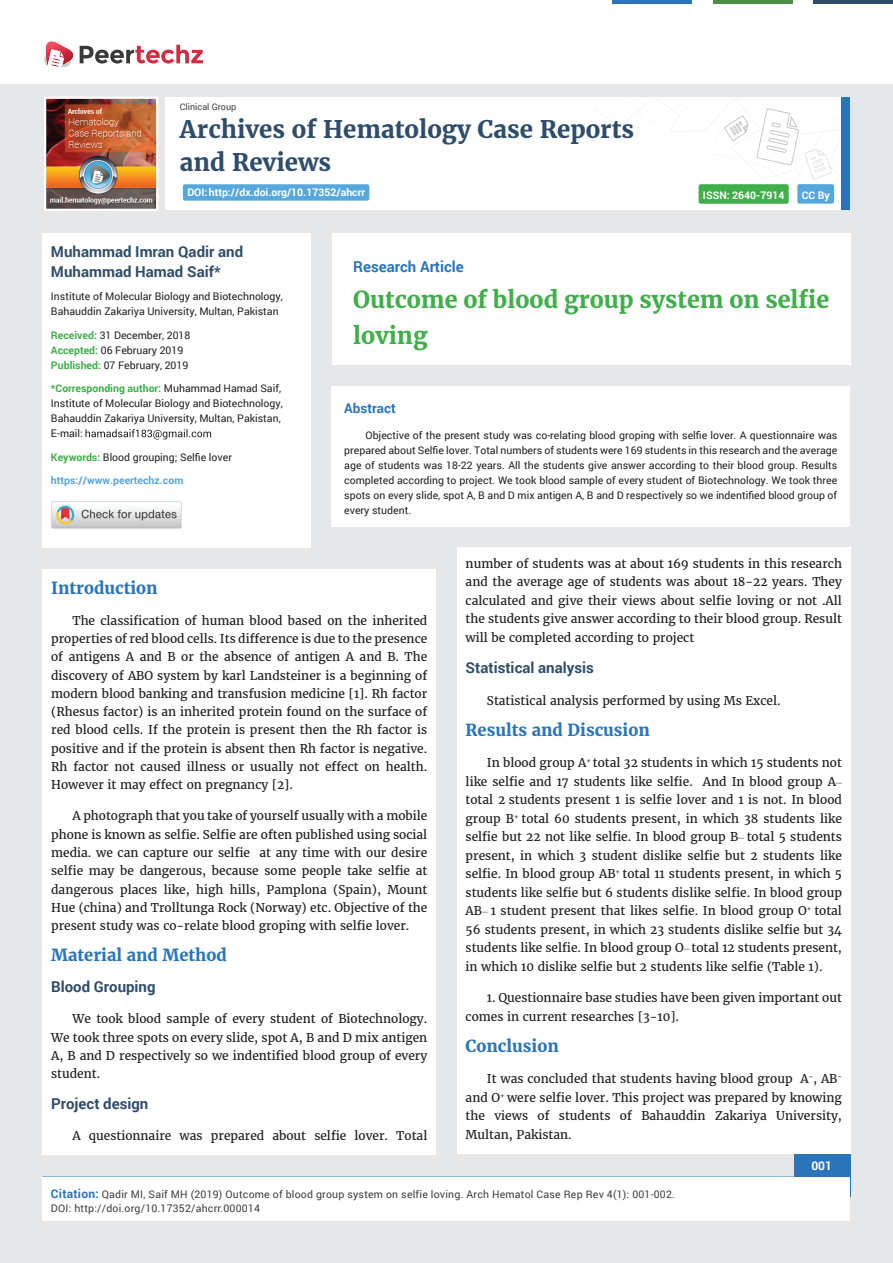
<style>
.page{position:relative;width:893px;height:1263px;background:#e6e7e9}
.page>*{position:absolute;margin:0;border:0;box-sizing:border-box;transform-origin:0 0}
.t1{font:700 24px/33px "Merriweather";color:#2f4d6a}
.t2{font:700 23.25px/36px "Merriweather";color:#40ae49}
.t3{font:700 16.5px "Merriweather";color:#2a75ba}
.t4{font:700 15px/19.5px "Roboto";color:#2f4d6a}
.t5{font:700 15px "Roboto";color:#2a75ba}
.t6{font:700 13.5px "Roboto";color:#2a75ba}
.t7{font:12px/18.3px "Merriweather";color:#231f20;text-align:justify}
.t8{font:700 12px "Roboto";color:#fff}
.t9{font:10.5px/15px "Roboto";color:#231f20}
.t10{font:10.5px/13.5px "Roboto";letter-spacing:.02em;color:#3e3e3f}
.t11{font:700 10.5px "Roboto";color:#fff}
.t12{font:700 10.5px "Roboto";color:#56a7dc}
.t13{font:9px "Roboto";color:#3e3e3f}
.s1{font-weight:700;color:#40ae49}
.s2{font-weight:700;font-size:12px;color:#2a75ba}
</style>
<div class="page">
<div style="left:165px;top:98px;width:684px;height:112px;background:#fff"></div>
<svg style="left:597px;top:100px;width:235px;height:79px"></svg>
<div style="left:841px;top:98px;width:8px;height:112px;background:#2a75ba"></div>
<img style="left:47px;top:100px;width:108px;height:108px">
<div style="left:44px;top:97px;width:114px;height:114px;border:2px solid #fff"></div>
<div style="left:0;top:0;width:893px;height:83px;background:#fff"></div>
<svg style="left:44px;top:41px;width:159px;height:27px"></svg>
<hr style="left:713px;top:0;width:79px;height:3px;background:#4b9041">
<hr style="left:612px;top:0;width:80px;height:3px;background:#2a75ba">
<hr style="left:813px;top:0;width:80px;height:3px;background:#2f4d6a">
<div style="left:794px;top:1154px;width:56px;height:43px;background:#2a75ba"></div>
<div style="left:42px;top:1177px;width:808px;height:43px;background:#fff"></div>
<div style="left:797px;top:184px;width:37px;height:20px;background:#56a7dc;border-radius:2px"></div>
<div style="left:183px;top:184px;width:186px;height:17px;background:#56a7dc;border-radius:2px"></div>
<div style="left:698px;top:184px;width:91px;height:20px;background:#40ae49;border-radius:2px"></div>
<div style="left:331px;top:386px;width:519px;height:140px;background:#fff"></div>
<div style="left:332px;top:233px;width:518px;height:132px;background:#fff"></div>
<div style="left:42px;top:233px;width:269px;height:315px;background:#fff"></div>
<svg style="left:85px;top:429px;width:126px;height:11px"></svg>
<img style="left:51px;top:501px;width:131px;height:28px">
<div style="left:43px;top:569px;width:393px;height:585px;background:#fff"></div>
<div style="left:457px;top:548px;width:393px;height:606px;background:#fff"></div>
<p class="t13" style="left:180px;top:101px;width:58px">Clinical Group</p>
<h1 class="t1" style="left:180px;top:113px;width:456px">Archives of Hematology Case Reports and Reviews</h1>
<p class="t11" style="left:187px;top:185px;width:179px">DOI: http://dx.doi.org/10.17352/ahcrr</p>
<p class="t11" style="left:703px;top:188px;width:83px">ISSN: 2640-7914</p>
<p class="t11" style="left:802px;top:188px;width:29px">CC By</p>
<p class="t4" style="left:51px;top:242px;width:194px">Muhammad Imran Qadir and<br>Muhammad Hamad Saif*</p>
<p class="t9" style="left:51px;top:289px;width:233px">Institute of Molecular Biology and Biotechnology,<br>Bahauddin Zakariya University, Multan, Pakistan</p>
<p class="t9" style="left:51px;top:327px;width:141px"><span class="s1">Received:</span> 31 December, 2018<br><span class="s1">Accepted:</span> 06 February 2019<br><span class="s1">Published:</span> 07 February, 2019</p>
<p class="t9" style="left:51px;top:381px;width:233px"><span class="s1">*Corresponding author:</span> Muhammad Hamad Saif, Institute of Molecular Biology and Biotechnology, Bahauddin Zakariya University, Multan, Pakistan, E-mail:</p>
<p class="t9" style="left:51px;top:449px;width:182px"><span class="s1">Keywords:</span> Blood grouping; Selfie lover</p>
<p class="t12" style="left:51px;top:473px;width:134px">https://www.peertechz.com</p>
<p class="t5" style="left:353px;top:256px;width:112px">Research Article</p>
<h2 class="t2" style="left:353px;top:281px;width:477px">Outcome of blood group system on selfie loving</h2>
<p class="t6" style="left:344px;top:399px;width:53px">Abstract</p>
<p class="t9" style="left:344px;top:427px;width:494px;text-align:justify;text-indent:21px">Objective of the present study was co-relating blood groping with selfie lover. A questionnaire was prepared about Selfie lover. Total numbers of students were 169 students in this research and the average age of students was 18-22 years. All the students give answer according to their blood group. Results completed according to project. We took blood sample of every student of Biotechnology. We took three spots on every slide, spot A, B and D mix antigen A, B and D respectively so we indentified blood group of every student.</p>
<h3 class="t3" style="left:51px;top:577px;width:108px">Introduction</h3>
<p class="t7" style="left:51px;top:611px;width:378px;text-indent:21px">The classification of human blood based on the inherited properties of red blood cells. Its difference is due to the presence of antigens A and B or the absence of antigen A and B. The discovery of ABO system by karl Landsteiner is a beginning of modern blood banking and transfusion medicine [1]. Rh factor (Rhesus factor) is an inherited protein found on the surface of red blood cells. If the protein is present then the Rh factor is positive and if the protein is absent then Rh factor is negative.<br>Rh factor not caused illness or usually not effect on health.<br>However it may effect on pregnancy [2].</p>
<p class="t7" style="left:51px;top:807px;width:378px;text-indent:21px">A photograph that you take of yourself usually with a mobile phone is known as selfie. Selfie are often published using social media. we can capture our selfie at any time with our desire selfie may be dangerous, because some people take selfie at dangerous places like, high hills, Pamplona (Spain), Mount Hue (china) and Trolltunga Rock (Norway) etc. Objective of the present study was co-relate blood groping with selfie lover.</p>
<h3 class="t3" style="left:51px;top:945px;width:177px">Material and Method</h3>
<p class="t4" style="left:51px;top:977px;width:106px">Blood Grouping</p>
<p class="t7" style="left:51px;top:1010px;width:378px;text-indent:21px">We took blood sample of every student of Biotechnology.<br>We took three spots on every slide, spot A, B and D mix antigen A, B and D respectively so we indentified blood group of every student.</p>
<p class="t4" style="left:51px;top:1094px;width:99px">Project design</p>
<p class="t7" style="left:72px;top:1127px;width:356px">A questionnaire was prepared about selfie lover. Total</p>
<p class="t7" style="left:466px;top:554px;width:378px">number of students was at about 169 students in this research and the average age of students was about 18-22 years. They calculated and give their views about selfie loving or not .All the students give answer according to their blood group. Result will be completed according to project</p>
<p class="t4" style="left:466px;top:658px;width:130px">Statistical analysis</p>
<p class="t7" style="left:487px;top:691px;width:295px">Statistical analysis performed by using Ms Excel.</p>
<h3 class="t3" style="left:466px;top:720px;width:186px">Results and Discusion</h3>
<p class="t7" style="left:466px;top:754px;width:378px;text-indent:21px">In blood group A<sup>+</sup> total 32 students in which 15 students not like selfie and 17 students like selfie. And In blood group A<sup>_ </sup>total 2 students present 1 is selfie lover and 1 is not. In blood group B<sup>+</sup> total 60 students present, in which 38 students like selfie but 22 not like selfie. In blood group B<sup>_</sup> total 5 students present, in which 3 student dislike selfie but 2 students like selfie. In blood group AB<sup>+</sup> total 11 students present, in which 5 students like selfie but 6 students dislike selfie. In blood group AB<sup>_</sup> 1 student present that likes selfie. In blood group O<sup>+</sup> total 56 students present, in which 23 students dislike selfie but 34 students like selfie. In blood group O<sup>_</sup> total 12 students present, in which 10 dislike selfie but 2 students like selfie (Table 1).</p>
<p class="t7" style="left:466px;top:989px;width:378px;text-indent:21px">1. Questionnaire base studies have been given important out comes in current researches [3-10].</p>
<h3 class="t3" style="left:466px;top:1036px;width:95px">Conclusion</h3>
<p class="t7" style="left:466px;top:1070px;width:378px;text-indent:21px">It was concluded that students having blood group A<sup>-</sup>, AB&shy;and O<sup>+</sup> were selfie lover. This project was prepared by knowing the views of students of Bahauddin Zakariya University, Multan, Pakistan.</p>
<p class="t8" style="left:811px;top:1158px;width:22px">001</p>
<p class="t10" style="left:51px;top:1188px;width:625px"><span class="s2">Citation:</span> Qadir MI, Saif MH (2019) Outcome of blood group system on selfie loving. Arch Hematol Case Rep Rev 4(1): 001-002.<br>DOI: http://doi.org/10.17352/ahcrr.000014</p>
</div>
